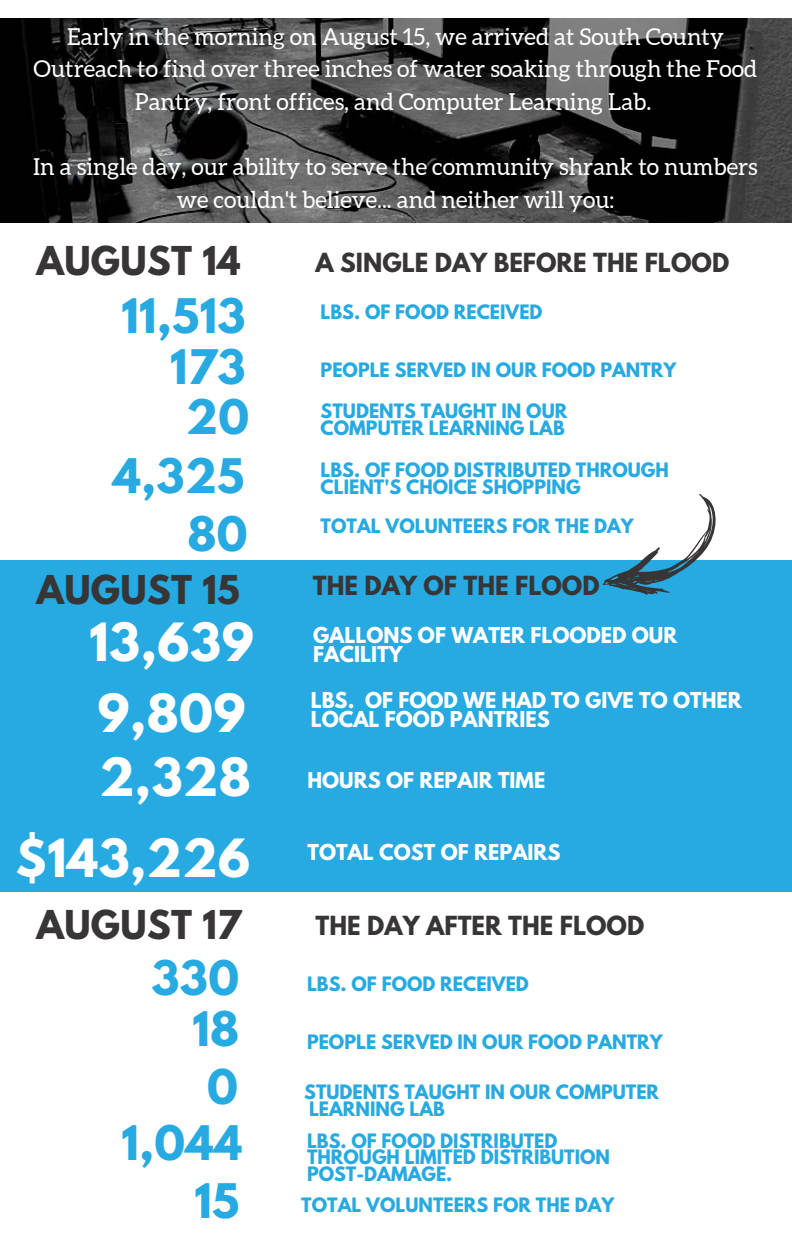
<style>
.page{position:relative;width:792px;height:1260px;background:#fff}
.page>*{position:absolute;margin:0;border:0;box-sizing:border-box;transform-origin:0 0}
.t1{font:700 46.6px "League Spartan";letter-spacing:.01em;color:#fff}
.t2{font:700 42.4px "League Spartan";color:#27a9e1}
.t3{font:700 42.2px "League Spartan";letter-spacing:.01em;color:#27a9e1}
.t4{font:700 35.2px "League Spartan";letter-spacing:.01em;color:#383536}
.t5{font:23.4px/32.6px "Aleo";color:#fff;text-align:center}
.t6{font:700 23.4px "League Spartan";color:#383536}
.t7{font:700 19.4px/18.6px "League Spartan";color:#fff}
.t8{font:700 17.6px/16.8px "League Spartan";color:#27a9e1}
</style>
<div class="page">
<div style="left:0;top:561px;width:792px;height:331px;background:#27a9e1"></div>
<svg style="left:602px;top:493px;width:134px;height:102px"></svg>
<img style="left:0;top:19px;width:792px;height:204px">
<h3 class="t5" style="left:34px;top:20px;width:725px">Early in the morning on August 15, we arrived at South County<br>Outreach to find over three inches of water soaking through the Food<br>Pantry, front offices, and Computer Learning Lab.</h3>
<h3 class="t5" style="left:33px;top:150px;width:726px">In a single day, our ability to serve the community shrank to numbers we couldn't believe... and neither will you:</h3>
<h3 class="t4" style="left:36px;top:244px;width:206px">AUGUST 14</h3>
<h3 class="t6" style="left:316px;top:251px;width:415px">A SINGLE DAY BEFORE THE FLOOD</h3>
<h3 class="t3" style="left:121px;top:295px;width:126px">11,513</h3>
<p class="t8" style="left:321px;top:305px;width:223px">LBS. OF FOOD RECEIVED</p>
<h3 class="t3" style="left:170px;top:346px;width:77px">173</h3>
<p class="t8" style="left:321px;top:363px;width:357px">PEOPLE SERVED IN OUR FOOD PANTRY</p>
<h3 class="t3" style="left:186px;top:396px;width:64px">20</h3>
<p class="t8" style="left:321px;top:405px;width:248px">STUDENTS TAUGHT IN OUR<br>COMPUTER LEARNING LAB</p>
<h3 class="t3" style="left:113px;top:455px;width:133px">4,325</h3>
<p class="t8" style="left:321px;top:464px;width:350px">LBS. OF FOOD DISTRIBUTED THROUGH<br>CLIENT'S CHOICE SHOPPING</p>
<h3 class="t3" style="left:188px;top:513px;width:62px">80</h3>
<p class="t8" style="left:321px;top:520px;width:315px">TOTAL VOLUNTEERS FOR THE DAY</p>
<h3 class="t4" style="left:36px;top:572px;width:205px">AUGUST 15</h3>
<h3 class="t6" style="left:313px;top:574px;width:288px">THE DAY OF THE FLOOD</h3>
<h1 class="t1" style="left:90px;top:620px;width:166px">13,639</h1>
<p class="t7" style="left:313px;top:629px;width:366px">GALLONS OF WATER FLOODED OUR<br>FACILITY</p>
<h1 class="t1" style="left:97px;top:690px;width:150px">9,809</h1>
<p class="t7" style="left:311px;top:693px;width:433px">LBS. OF FOOD WE HAD TO GIVE TO OTHER<br>LOCAL FOOD PANTRIES</p>
<h1 class="t1" style="left:99px;top:754px;width:153px">2,328</h1>
<p class="t7" style="left:307px;top:773px;width:239px">HOURS OF REPAIR TIME</p>
<h1 class="t1" style="left:16px;top:835px;width:236px">$143,226</h1>
<p class="t7" style="left:307px;top:845px;width:255px">TOTAL COST OF REPAIRS</p>
<h3 class="t4" style="left:36px;top:907px;width:207px">AUGUST 17</h3>
<h3 class="t3" style="left:151px;top:957px;width:89px">330</h3>
<h3 class="t3" style="left:192px;top:1008px;width:48px">18</h3>
<h2 class="t2" style="left:207px;top:1066px;width:32px">0</h2>
<h3 class="t6" style="left:316px;top:914px;width:330px">THE DAY AFTER THE FLOOD</h3>
<p class="t8" style="left:307px;top:978px;width:223px">LBS. OF FOOD RECEIVED</p>
<p class="t8" style="left:307px;top:1036px;width:357px">PEOPLE SERVED IN OUR FOOD PANTRY</p>
<p class="t8" style="left:304px;top:1086px;width:356px">STUDENTS TAUGHT IN OUR COMPUTER<br>LEARNING LAB</p>
<h3 class="t3" style="left:122px;top:1122px;width:122px">1,044</h3>
<p class="t8" style="left:307px;top:1134px;width:305px">LBS. OF FOOD DISTRIBUTED<br>THROUGH LIMITED DISTRIBUTION<br>POST-DAMAGE.</p>
<h3 class="t3" style="left:194px;top:1180px;width:46px">15</h3>
<p class="t8" style="left:301px;top:1199px;width:315px">TOTAL VOLUNTEERS FOR THE DAY</p>
</div>
